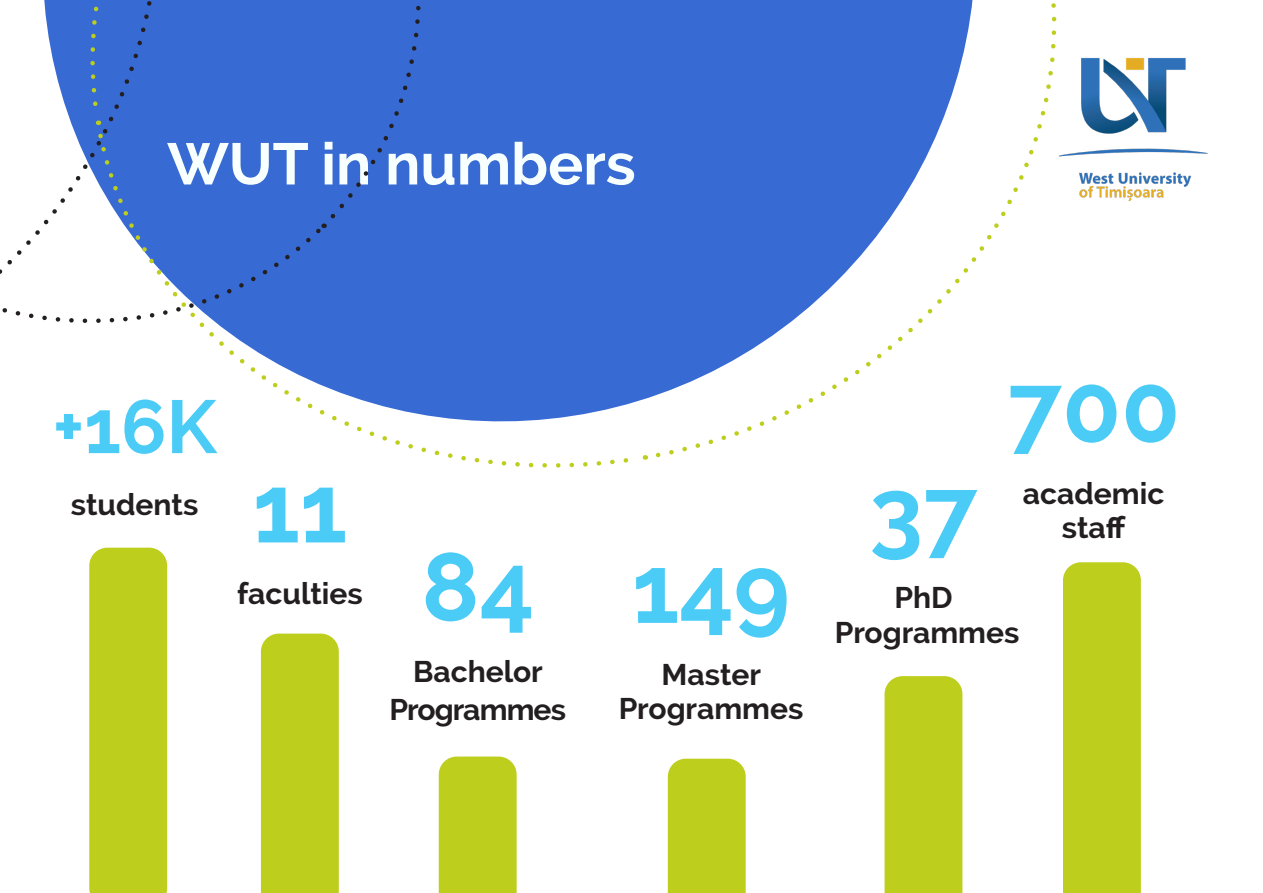
<style>
.page{position:relative;width:1263px;height:893px;background:#fff}
.page>*{position:absolute;margin:0;border:0;box-sizing:border-box;transform-origin:0 0}
.t1{font:700 96px "Raleway";color:#4accf7}
.t2{font:700 75px "Raleway";color:#4accf7}
.t3{font:700 58.5px "Raleway";color:#f8ffff}
.t4{font:700 30px "Raleway";color:#231f20}
.t5{font:700 30px "Raleway";letter-spacing:-.03em;color:#231f20}
</style>
<div class="page">
<div style="left:164px;top:0;width:489px;height:460px;background:#386ad3"></div>
<svg style="left:308px;top:121px;width:146px;height:10px"></svg>
<img style="left:1084px;top:58px;width:124px;height:143px">
<svg style="left:0;top:0;width:164px;height:323px"></svg>
<svg style="left:89px;top:548px;width:78px;height:345px;background:#becf22"></svg>
<div style="left:1063px;top:562px;width:78px;height:331px;background:#bdce1c"></div>
<div style="left:261px;top:634px;width:78px;height:259px;background:#bdce1c"></div>
<div style="left:884px;top:676px;width:78px;height:217px;background:#bdce1c"></div>
<div style="left:439px;top:756px;width:78px;height:137px;background:#bdce1c"></div>
<div style="left:668px;top:759px;width:78px;height:134px;background:#bdce1c"></div>
<svg style="left:653px;top:0;width:431px;height:458px"></svg>
<div style="left:63px;top:0;width:431px;height:121px;background:#386ad3"></div>
<svg style="left:95px;top:131px;width:548px;height:337px"></svg>
<p class="t3" style="left:167px;top:130px;width:470px">WUT in numbers</p>
<p class="t2" style="left:53px;top:384px;width:165px">+16K</p>
<p class="t4" style="left:71px;top:487px;width:129px">students</p>
<p class="t1" style="left:253px;top:454px;width:96px">11</p>
<p class="t4" style="left:237px;top:577px;width:127px">faculties</p>
<p class="t1" style="left:421px;top:532px;width:114px">84</p>
<p class="t4" style="left:413px;top:655px;width:131px">Bachelor</p>
<p class="t5" style="left:389px;top:692px;width:178px">Programmes</p>
<p class="t1" style="left:632px;top:534px;width:160px">149</p>
<p class="t4" style="left:661px;top:657px;width:101px">Master</p>
<p class="t4" style="left:619px;top:692px;width:186px">Programmes</p>
<p class="t1" style="left:1007px;top:353px;width:175px">700</p>
<p class="t4" style="left:1023px;top:476px;width:143px">academic</p>
<p class="t4" style="left:1062px;top:511px;width:65px">staff</p>
<p class="t1" style="left:869px;top:457px;width:110px">37</p>
<p class="t4" style="left:894px;top:580px;width:60px">PhD</p>
<p class="t4" style="left:835px;top:615px;width:186px">Programmes</p>
</div>
